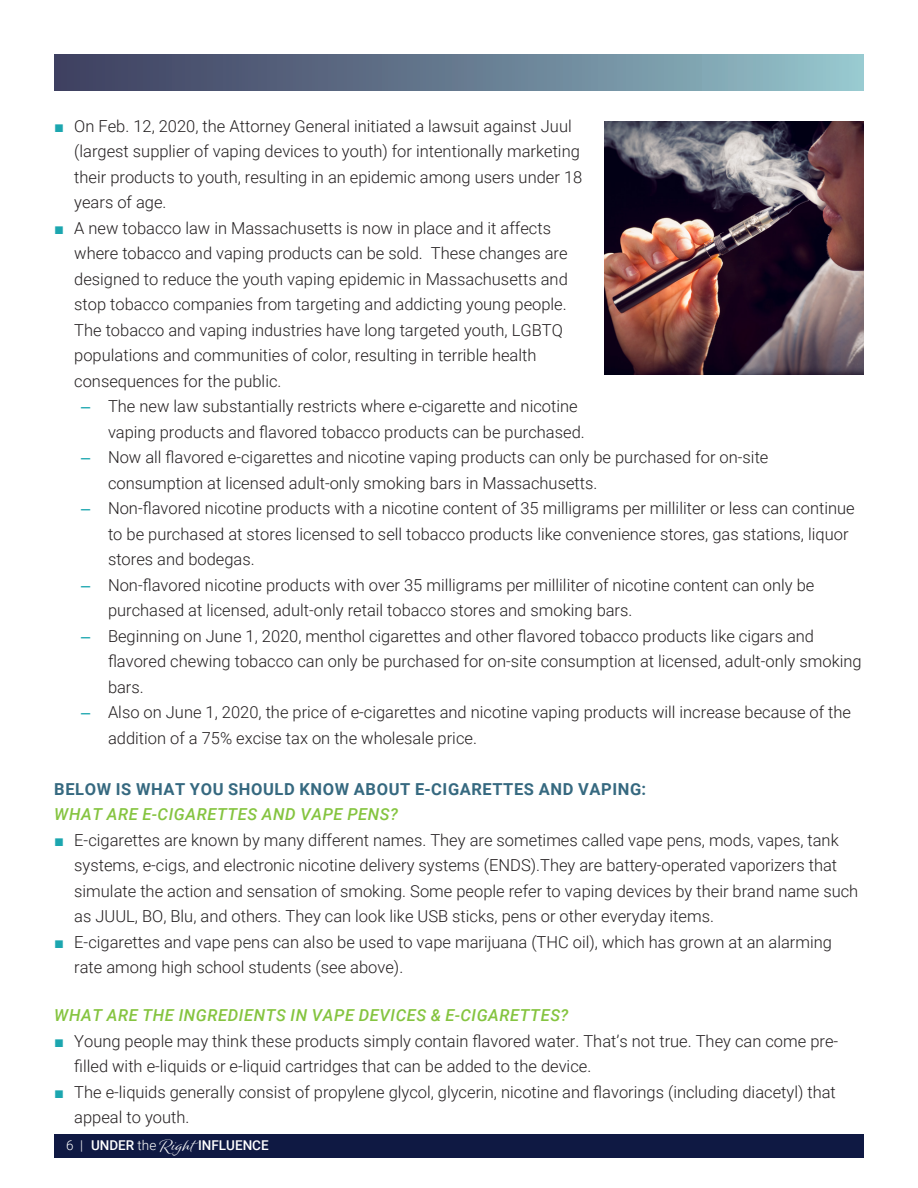
<style>
.page{position:relative;width:918px;height:1188px;background:#fff}
.page>*{position:absolute;margin:0;border:0;box-sizing:border-box;transform-origin:0 0}
.t1{font:300 16.5px/25.5px "Roboto";color:#231f20}
.Headline_4{font:italic 500 16.5px "Roboto";letter-spacing:.035em;color:#85c440}
.Headline_3{font:700 16.5px "Roboto";letter-spacing:.035em;color:#366980}
.t2{font:500 13.5px "Roboto";color:#fff}
.s1{font-family:"Arial";font-weight:400;color:#1ca6af}
.s2{font-weight:300}
.s3{font-family:"Winsome";font-weight:400}
</style>
<div class="page">
<div style="left:54px;top:54px;width:810px;height:37px;background:linear-gradient(to right,#3b3a5c,#94c3ca)"></div>
<div style="left:54px;top:1134px;width:810px;height:24px;background:#0f1943"></div>
<img style="left:605px;top:122px;width:259px;height:252px">
<p class="t1" style="left:74px;top:113px;width:510px;text-indent:-20px"><span class="s1">■</span> On Feb. 12, 2020, the Attorney General initiated a lawsuit against Juul (largest supplier of vaping devices to youth) for intentionally marketing their products to youth, resulting in an epidemic among users under 18 years of age.</p>
<p class="t1" style="left:74px;top:215px;width:495px;text-indent:-20px"><span class="s1">■</span> A new tobacco law in Massachusetts is now in place and it affects where tobacco and vaping products can be sold. These changes are designed to reduce the youth vaping epidemic in Massachusetts and stop tobacco companies from targeting and addicting young people.<br>The tobacco and vaping industries have long targeted youth, LGBTQ populations and communities of color, resulting in terrible health consequences for the public.</p>
<p class="t1" style="left:108px;top:393px;width:478px;text-indent:-27px"><span class="s1">–</span> The new law substantially restricts where e-cigarette and nicotine vaping products and flavored tobacco products can be purchased.</p>
<p class="t1" style="left:108px;top:444px;width:662px;text-indent:-27px"><span class="s1">–</span> Now all flavored e-cigarettes and nicotine vaping products can only be purchased for on-site consumption at licensed adult-only smoking bars in Massachusetts.</p>
<p class="t1" style="left:108px;top:495px;width:748px;text-indent:-27px"><span class="s1">–</span> Non-flavored nicotine products with a nicotine content of 35 milligrams per milliliter or less can continue to be purchased at stores licensed to sell tobacco products like convenience stores, gas stations, liquor stores and bodegas.</p>
<p class="t1" style="left:108px;top:572px;width:708px;text-indent:-27px"><span class="s1">–</span> Non-flavored nicotine products with over 35 milligrams per milliliter of nicotine content can only be purchased at licensed, adult-only retail tobacco stores and smoking bars.</p>
<p class="t1" style="left:108px;top:623px;width:755px;text-indent:-27px"><span class="s1">–</span> Beginning on June 1, 2020, menthol cigarettes and other flavored tobacco products like cigars and flavored chewing tobacco can only be purchased for on-site consumption at licensed, adult-only smoking bars.</p>
<p class="t1" style="left:108px;top:699px;width:745px;text-indent:-27px"><span class="s1">–</span> Also on June 1, 2020, the price of e-cigarettes and nicotine vaping products will increase because of the addition of a 75% excise tax on the wholesale price.</p>
<p class="Headline_3" style="left:54px;top:777px;width:593px">BELOW IS WHAT YOU SHOULD KNOW ABOUT E-CIGARETTES AND VAPING:</p>
<p class="Headline_4" style="left:54px;top:803px;width:345px">WHAT ARE E-CIGARETTES AND VAPE PENS?</p>
<p class="t1" style="left:74px;top:827px;width:786px;text-indent:-20px"><span class="s1">■</span> E-cigarettes are known by many different names. They are sometimes called vape pens, mods, vapes, tank systems, e-cigs, and electronic nicotine delivery systems (ENDS).They are battery-operated vaporizers that simulate the action and sensation of smoking. Some people refer to vaping devices by their brand name such as JUUL, BO, Blu, and others. They can look like USB sticks, pens or other everyday items.</p>
<p class="t1" style="left:74px;top:929px;width:759px;text-indent:-20px"><span class="s1">■</span> E-cigarettes and vape pens can also be used to vape marijuana (THC oil), which has grown at an alarming rate among high school students (see above).</p>
<p class="Headline_4" style="left:54px;top:1004px;width:516px">WHAT ARE THE INGREDIENTS IN VAPE DEVICES &amp; E-CIGARETTES?</p>
<p class="t1" style="left:74px;top:1028px;width:766px;text-indent:-20px"><span class="s1">■</span> Young people may think these products simply contain flavored water. That’s not true. They can come pre&shy;filled with e-liquids or e-liquid cartridges that can be added to the device.</p>
<p class="t1" style="left:74px;top:1079px;width:763px;text-indent:-20px"><span class="s1">■</span> The e-liquids generally consist of propylene glycol, glycerin, nicotine and flavorings (including diacetyl) that appeal to youth.</p>
<p class="t2" style="left:66px;top:1136px;width:204px"><span class="s2">6 |</span> UNDER <span class="s2">the</span> <span class="s3">Right</span> INFLUENCE</p>
</div>
